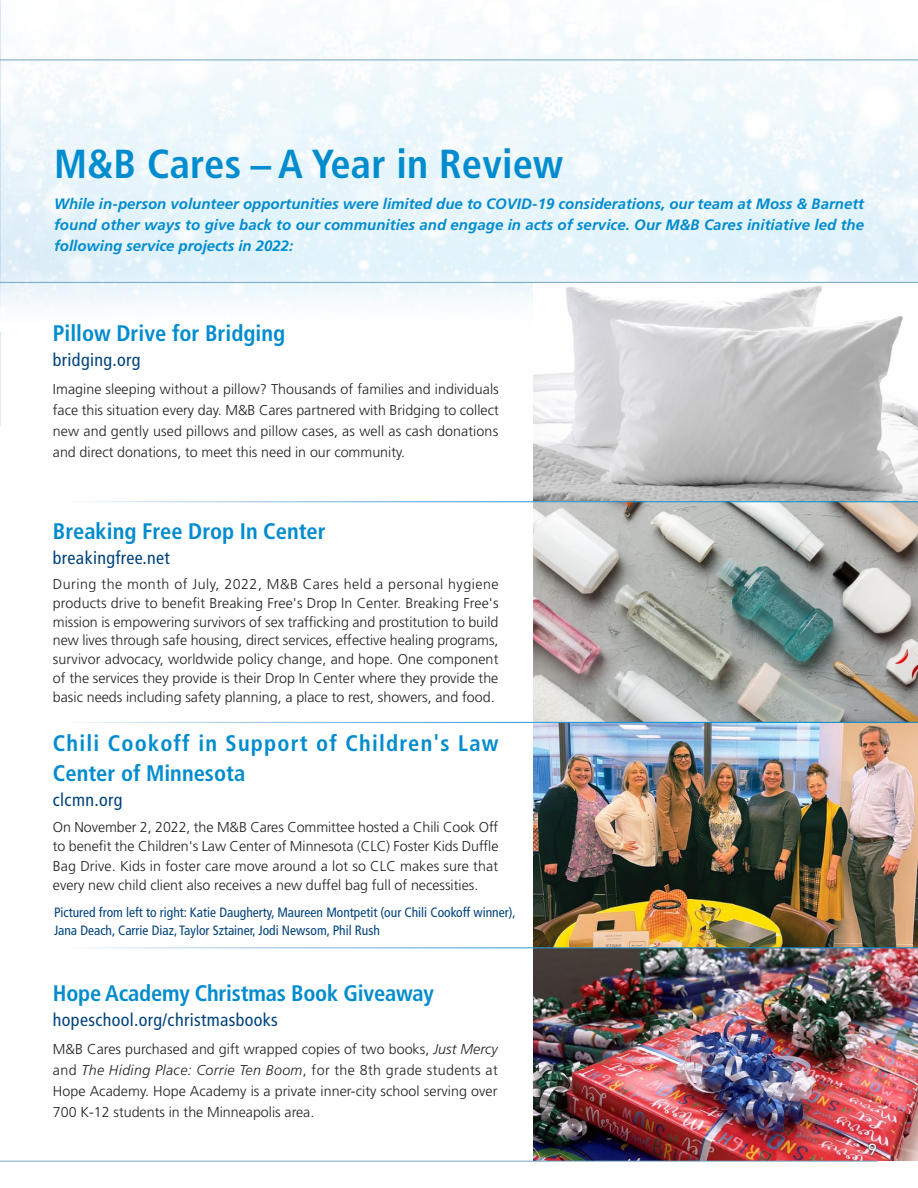
<style>
.page{position:relative;width:918px;height:1188px;background:#fff}
.page>*{position:absolute;margin:0;border:0;box-sizing:border-box;transform-origin:0 0}
.MB_Page_Headline_LT{font:700 condensed 40.5px "Frutiger LT Std";letter-spacing:.005em;color:#008ccf}
.MB_-_Blue_PP_Header{font:700 condensed 22.5px "Frutiger LT Std";color:#008ccf}
.MB_-_Blue_PP_Header-2{font:700 condensed 22.5px/30px "Frutiger LT Std";letter-spacing:.055em;color:#008ccf}
.t1{font:21px "Avenir Next";color:#fff}
.MB_Cares_URL{font:condensed 18px "Frutiger LT Std";letter-spacing:.02em;color:#01427c}
.NwsLtr_-_Body_Copy{font:italic 700 15px/21px "Frutiger LT Std";color:#008ccf;text-align:justify}
.NwsLtr_-_Body_Copy-2{font:300 14.25px/21px "Frutiger LT Std";color:#231f20;text-align:justify}
.Lower_TOC_Cover{font:condensed 13.5px/18px "Frutiger LT Std";color:#01427c}
.s1{font-style:italic}
</style>
<div class="page">
<img style="left:0;top:0;width:1px;height:425px">
<div style="left:0;top:268px;width:918px;height:63px;background:linear-gradient(to bottom,#e3f3fa,#fff)"></div>
<img style="left:534px;top:283px;width:384px;height:218px">
<img style="left:534px;top:502px;width:384px;height:220px">
<img style="left:534px;top:948px;width:384px;height:213px">
<img style="left:534px;top:723px;width:384px;height:224px">
<hr style="left:0;top:59px;width:918px;height:1px;background:#78a7c7">
<hr style="left:0;top:282px;width:918px;height:1px;background:#78a7c7">
<svg style="left:867px;top:1142px;width:11px;height:15px"></svg>
<hr style="left:0;top:1161px;width:877px;height:1px;background:#78a7c7">
<p class="MB_Page_Headline_LT" style="left:54px;top:140px;width:511px">M&amp;B Cares − A Year in Review</p>
<p class="NwsLtr_-_Body_Copy" style="left:54px;top:193px;width:812px">While in-person volunteer opportunities were limited due to COVID-19 considerations, our team at Moss &amp; Barnett found other ways to give back to our communities and engage in acts of service. Our M&amp;B Cares initiative led the following service projects in 2022:</p>
<p class="MB_-_Blue_PP_Header" style="left:53px;top:320px;width:234px">Pillow Drive for Bridging</p>
<p class="MB_Cares_URL" style="left:53px;top:349px;width:89px">bridging.org</p>
<p class="NwsLtr_-_Body_Copy-2" style="left:53px;top:379px;width:447px">Imagine sleeping without a pillow? Thousands of families and individuals face this situation every day. M&amp;B Cares partnered with Bridging to collect new and gently used pillows and pillow cases, as well as cash donations and direct donations, to meet this need in our community.</p>
<p class="MB_-_Blue_PP_Header" style="left:53px;top:517px;width:274px">Breaking Free Drop In Center</p>
<p class="MB_Cares_URL" style="left:53px;top:547px;width:118px">breakingfree.net</p>
<p class="NwsLtr_-_Body_Copy-2" style="left:53px;top:575px;width:447px;line-height:18.8px">During the month of July, 2022, M&amp;B Cares held a personal hygiene products drive to benefit Breaking Free's Drop In Center. Breaking Free's mission is empowering survivors of sex trafficking and prostitution to build new lives through safe housing, direct services, effective healing programs, survivor advocacy, worldwide policy change, and hope. One component of the services they provide is their Drop In Center where they provide the basic needs including safety planning, a place to rest, showers, and food.</p>
<p class="MB_-_Blue_PP_Header-2" style="left:53px;top:728px;width:447px">Chili Cookoff in Support of Children's Law<br>Center of Minnesota</p>
<p class="MB_Cares_URL" style="left:53px;top:789px;width:71px">clcmn.org</p>
<p class="NwsLtr_-_Body_Copy-2" style="left:53px;top:818px;width:447px;line-height:19.5px">On November 2, 2022, the M&amp;B Cares Committee hosted a Chili Cook Off to benefit the Children's Law Center of Minnesota (CLC) Foster Kids Duffle Bag Drive. Kids in foster care move around a lot so CLC makes sure that every new child client also receives a new duffel bag full of necessities.</p>
<p class="Lower_TOC_Cover" style="left:54px;top:903px;width:463px">Pictured from left to right: Katie Daugherty, Maureen Montpetit (our Chili Cookoff winner),<br>Jana Deach, Carrie Diaz, Taylor Sztainer, Jodi Newsom, Phil Rush</p>
<p class="MB_-_Blue_PP_Header" style="left:53px;top:980px;width:383px">Hope Academy Christmas Book Giveaway</p>
<p class="MB_Cares_URL" style="left:53px;top:1010px;width:227px">hopeschool.org/christmasbooks</p>
<p class="NwsLtr_-_Body_Copy-2" style="left:53px;top:1039px;width:446px">M&amp;B Cares purchased and gift wrapped copies of two books, <span class="s1">Just Mercy </span>and <span class="s1">The Hiding Place: Corrie Ten Boom</span>, for the 8th grade students at Hope Academy. Hope Academy is a private inner-city school serving over 700 K-12 students in the Minneapolis area.</p>
<p class="t1" style="left:867px;top:1130px;width:12px">9</p>
</div>
